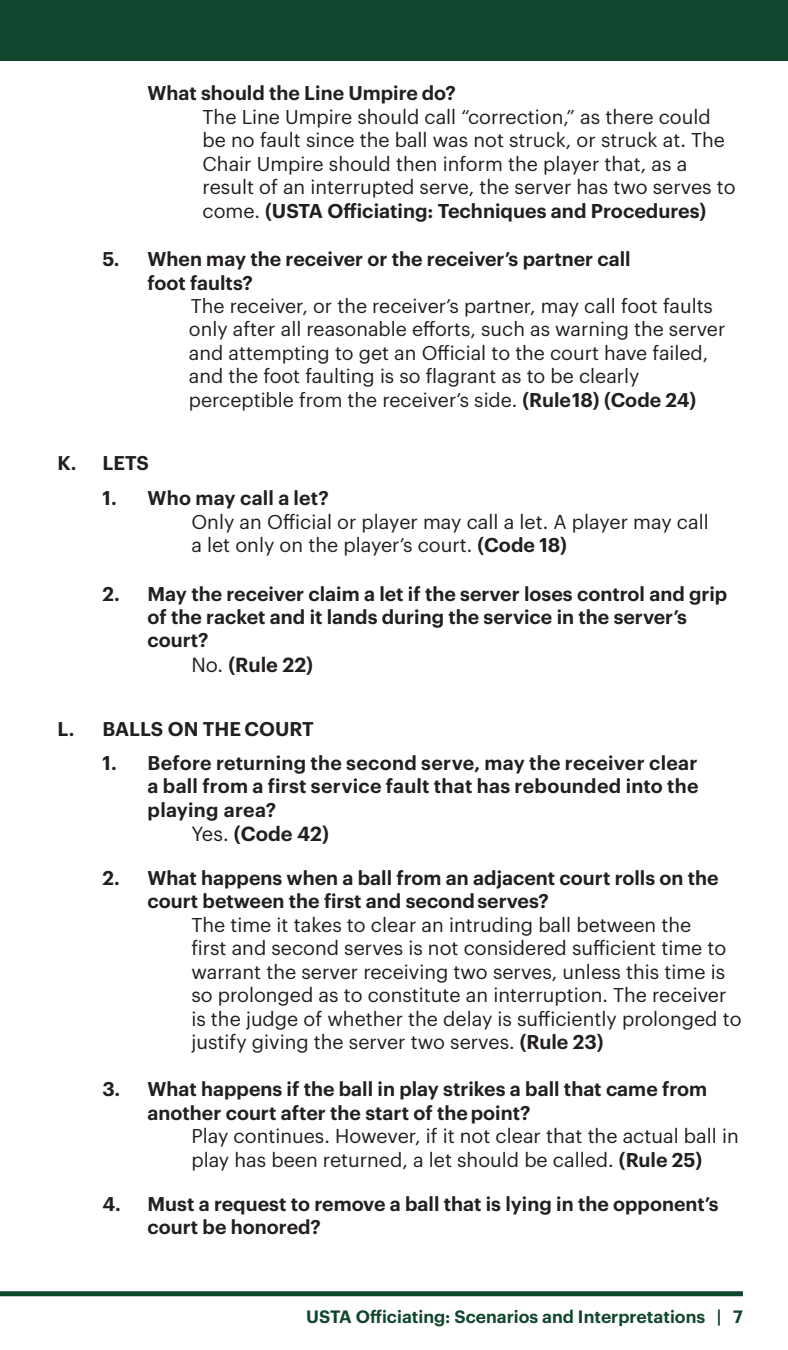
<style>
.page{position:relative;width:788px;height:1350px;background:#fff}
.page>*{position:absolute;margin:0;border:0;box-sizing:border-box;transform-origin:0 0}
.t1{font:600 20px "Graphik";color:#231f20}
.t2{font:19.5px/23.5px "Graphik";color:#231f20}
.t3{font:600 19.5px/23.5px "Graphik";color:#231f20}
.t4{font:600 17.5px "Graphik";color:#10462e}
.s1{font-weight:600}
.s2{font-weight:400}
</style>
<div class="page">
<div style="left:0;top:0;width:788px;height:61px;background:#10462e"></div>
<div style="left:0;top:1291px;width:742px;height:5px;background:#10462e"></div>
<p class="t3" style="left:148px;top:80px;width:310px">What should the Line Umpire do?</p>
<p class="t2" style="left:202px;top:103px;width:534px">The Line Umpire should call “correction,” as there could be no fault since the ball was not struck, or struck at. The Chair Umpire should then inform the player that, as a result of an interrupted serve, the server has two serves to come. <span class="s1">(USTA Officiating: Techniques and Procedures)</span></p>
<p class="t3" style="left:148px;top:246px;width:484px;text-indent:-45px">5. When may the receiver or the receiver’s partner call foot faults?</p>
<p class="t2" style="left:189px;top:293px;width:538px">The receiver, or the receiver’s partner, may call foot faults only after all reasonable efforts, such as warning the server and attempting to get an Official to the court have failed, and the foot faulting is so flagrant as to be clearly perceptible from the receiver’s side. <span class="s1">(Rule 18) (Code 24)</span></p>
<p class="t3" style="left:58px;top:450px;width:93px">K. LETS</p>
<p class="t3" style="left:103px;top:485px;width:228px">1. Who may call a let?</p>
<p class="t2" style="left:191px;top:508px;width:519px">Only an Official or player may call a let. A player may call a let only on the player’s court. <span class="s1">(Code 18)</span></p>
<p class="t3" style="left:148px;top:580px;width:581px;text-indent:-45px">2. May the receiver claim a let if the server loses control and grip of the racket and it lands during the service in the server’s court?</p>
<p class="t1" style="left:191px;top:649px;width:123px"><span class="s2">No.</span> (Rule 22)</p>
<p class="t3" style="left:58px;top:715px;width:258px">L. BALLS ON THE COURT</p>
<p class="t3" style="left:148px;top:749px;width:552px;text-align:justify;text-indent:-45px">1. Before returning the second serve, may the receiver clear a ball from a first service fault that has rebounded into the playing area?</p>
<p class="t1" style="left:191px;top:818px;width:139px"><span class="s2">Yes.</span> (Code 42)</p>
<p class="t3" style="left:148px;top:864px;width:572px;text-indent:-45px">2. What happens when a ball from an adjacent court rolls on the court between the first and second serves?</p>
<p class="t2" style="left:191px;top:911px;width:551px">The time it takes to clear an intruding ball between the<br>first and second serves is not considered sufficient time to warrant the server receiving two serves, unless this time is so prolonged as to constitute an interruption. The receiver is the judge of whether the delay is sufficiently prolonged to justify giving the server two serves. <span class="s1">(Rule 23)</span></p>
<p class="t3" style="left:148px;top:1076px;width:561px;text-indent:-45px">3. What happens if the ball in play strikes a ball that came from another court after the start of the point?</p>
<p class="t2" style="left:191px;top:1123px;width:549px">Play continues. However, if it not clear that the actual ball in play has been returned, a let should be called. <span class="s1">(Rule 25)</span></p>
<p class="t3" style="left:148px;top:1190px;width:572px;text-indent:-45px">4. Must a request to remove a ball that is lying in the opponent’s court be honored?</p>
<p class="t4" style="left:306px;top:1303px;width:438px">USTA Officiating: Scenarios and Interpretations | 7</p>
</div>
